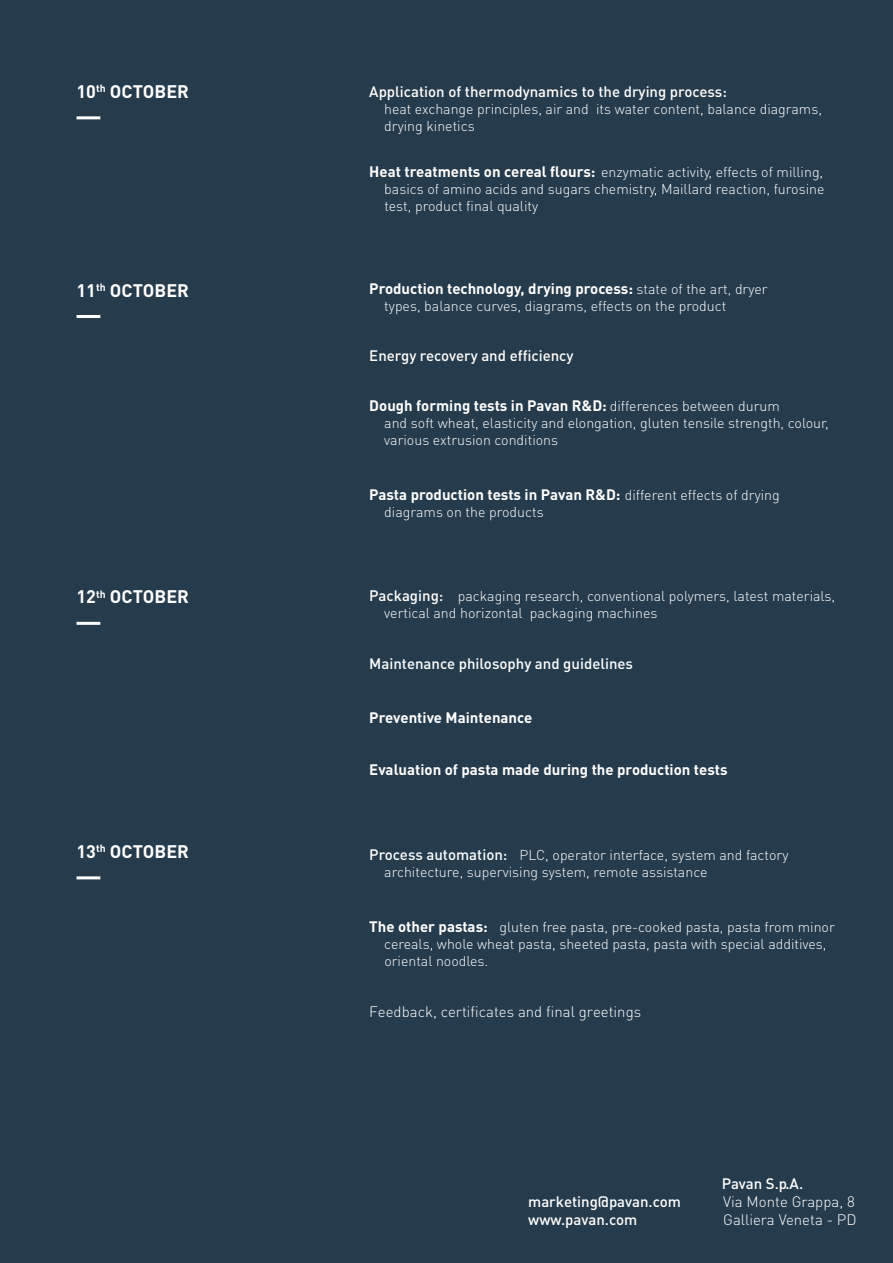
<style>
.page{position:relative;width:893px;height:1263px;background:#263c4d}
.page>*{position:absolute;margin:0;border:0;box-sizing:border-box;transform-origin:0 0}
.t1{font:700 18px "DIN Pro";color:#fff}
.t2{font:700 15px "DIN Pro";color:#fff}
.t3{font:500 15px/18px "DIN Pro";color:#fff}
.t4{font:300 15px/18px "DIN Pro";color:#fff}
.t5{font:300 14.1px/17px "DIN Pro";color:#fff}
.s1{font-weight:700;font-size:15px}
.s2{font-weight:300;font-size:14.1px}
.s3{font-weight:500;font-size:15px}
</style>
<div class="page">
<hr style="left:77px;top:116px;width:23px;height:3px;background:#fff">
<hr style="left:77px;top:315px;width:23px;height:3px;background:#fff">
<hr style="left:77px;top:622px;width:23px;height:3px;background:#fff">
<hr style="left:77px;top:876px;width:23px;height:3px;background:#fff">
<p class="t1" style="left:77px;top:79px;width:114px">10<sup>th</sup> OCTOBER</p>
<p class="t1" style="left:77px;top:278px;width:114px">11<sup>th</sup> OCTOBER</p>
<p class="t3" style="left:369px;top:82px;width:359px">Application of thermodynamics to the drying process:</p>
<p class="t5" style="left:384px;top:100px;width:439px">heat exchange principles, air and its water content, balance diagrams, drying kinetics</p>
<p class="t5" style="left:384px;top:163px;width:442px;text-align:justify;text-indent:-15px"><span class="s1">Heat treatments on cereal flours:</span> enzymatic activity, effects of milling, basics of amino acids and sugars chemistry, Maillard reaction, furosine test, product final quality</p>
<p class="t2" style="left:369px;top:278px;width:400px">Production technology, drying process: <span class="s2">state of the art, dryer</span></p>
<p class="t5" style="left:384px;top:297px;width:343px">types, balance curves, diagrams, effects on the product</p>
<p class="t3" style="left:369px;top:346px;width:206px">Energy recovery and efficiency</p>
<p class="t2" style="left:369px;top:395px;width:412px">Dough forming tests in Pavan R&amp;D: <span class="s2">differences between durum</span></p>
<p class="t5" style="left:384px;top:413px;width:446px">and soft wheat, elasticity and elongation, gluten tensile strength, colour, various extrusion conditions</p>
<p class="t2" style="left:369px;top:484px;width:412px">Pasta production tests in Pavan R&amp;D: <span class="s2">different effects of drying</span></p>
<p class="t5" style="left:384px;top:502px;width:161px">diagrams on the products</p>
<p class="t1" style="left:77px;top:585px;width:114px">12<sup>th</sup> OCTOBER</p>
<p class="t5" style="left:384px;top:587px;width:452px;text-indent:-15px"><span class="s3">Packaging:</span> packaging research, conventional polymers, latest materials, vertical and horizontal packaging machines</p>
<p class="t3" style="left:369px;top:654px;width:265px">Maintenance philosophy and guidelines</p>
<p class="t2" style="left:369px;top:708px;width:165px">Preventive Maintenance</p>
<p class="t2" style="left:369px;top:760px;width:360px">Evaluation of pasta made during the production tests</p>
<p class="t1" style="left:77px;top:839px;width:114px">13<sup>th</sup> OCTOBER</p>
<p class="t5" style="left:384px;top:846px;width:406px;text-indent:-15px"><span class="s3">Process automation:</span> PLC, operator interface, system and factory architecture, supervising system, remote assistance</p>
<p class="t5" style="left:384px;top:918px;width:452px;text-indent:-15px"><span class="s1">The other pastas:</span> gluten free pasta, pre-cooked pasta, pasta from minor cereals, whole wheat pasta, sheeted pasta, pasta with special additives, oriental noodles.</p>
<p class="t4" style="left:369px;top:1002px;width:273px">Feedback, certificates and final greetings</p>
<p class="t3" style="left:528px;top:1192px;width:154px">marketing@pavan.com www.pavan.com</p>
<p class="t3" style="left:722px;top:1174px;width:83px">Pavan S.p.A.</p>
<p class="t4" style="left:723px;top:1192px;width:135px">Via Monte Grappa, 8<br>Galliera Veneta - PD</p>
</div>
